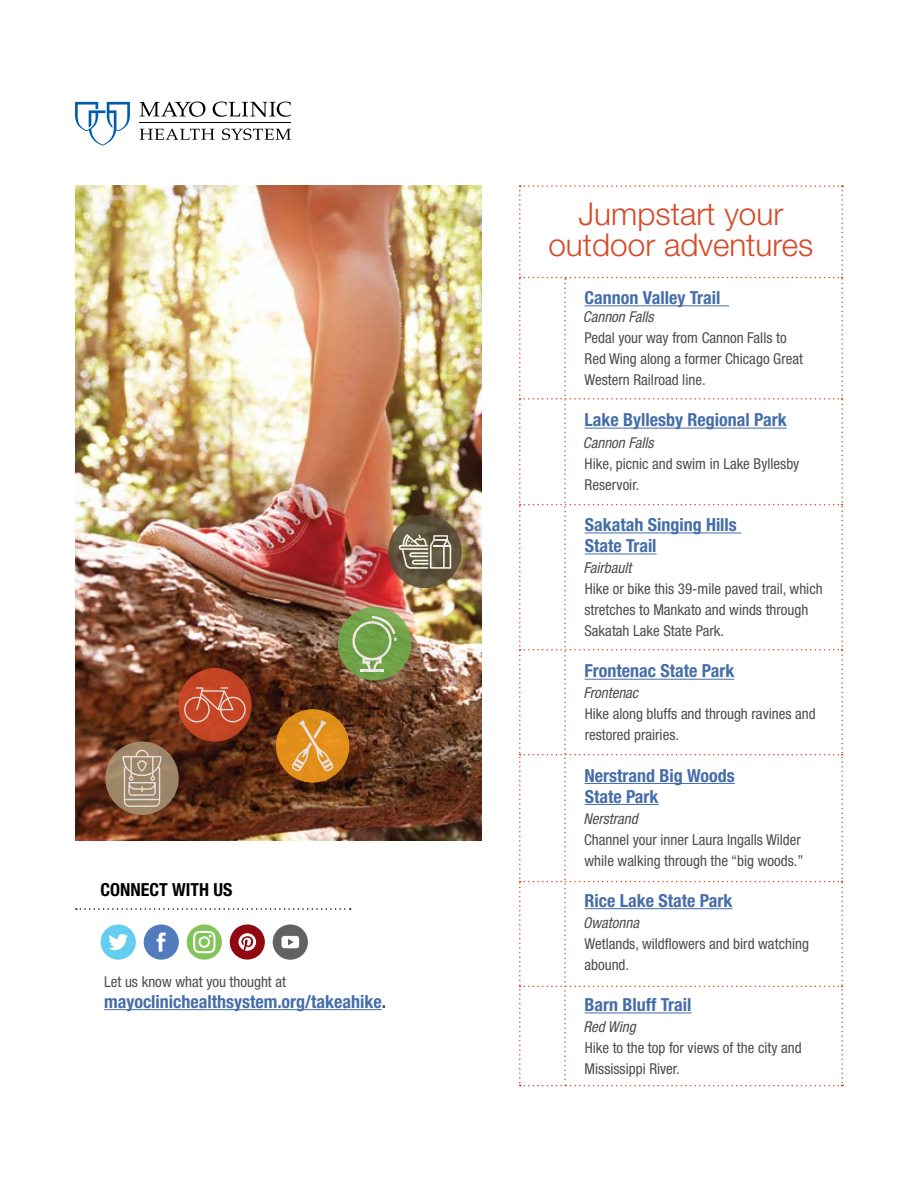
<style>
.page{position:relative;width:918px;height:1188px;background:#fff}
.page>*{position:absolute;margin:0;border:0;box-sizing:border-box;transform-origin:0 0}
.t1{font:300 31.5px/31.8px "Helvetica Neue LT Std";color:#d64a28;text-align:center}
.t2{font:700 condensed 18px/21px "Helvetica Neue LT Std";color:#456da9}
.t3{font:700 condensed 18px "Helvetica Neue LT Std";color:#000}
.t4{font:condensed 15px/21px "Helvetica Neue LT Std";color:#4d4d4f}
.t5{font:italic condensed 15px "Helvetica Neue LT Std";color:#4d4d4f}
.s1{color:#4d4d4f}
</style>
<div class="page">
<svg style="left:75px;top:102px;width:55px;height:44px"></svg>
<svg style="left:213px;top:102px;width:78px;height:15px"></svg>
<svg style="left:140px;top:102px;width:65px;height:15px"></svg>
<svg style="left:140px;top:129px;width:75px;height:11px"></svg>
<svg style="left:222px;top:128px;width:69px;height:12px"></svg>
<hr style="left:140px;top:122px;width:151px;height:1px;background:#000">
<svg style="left:519px;top:185px;width:324px;height:901px"></svg>
<img style="left:75px;top:185px;width:407px;height:656px">
<svg style="left:105px;top:742px;width:74px;height:73px;background:#9d8467"></svg>
<svg style="left:123px;top:750px;width:38px;height:57px;background:#b29f8a"></svg>
<svg style="left:178px;top:668px;width:74px;height:74px;background:#bf4324"></svg>
<svg style="left:184px;top:687px;width:62px;height:35px;background:#ca5f44"></svg>
<div style="left:276px;top:709px;width:73px;height:74px;background:#e28f19;border-radius:50%"></div>
<svg style="left:292px;top:720px;width:42px;height:52px"></svg>
<svg style="left:338px;top:607px;width:73px;height:73px;background:#74a44c"></svg>
<svg style="left:352px;top:616px;width:45px;height:55px;background:#88af66"></svg>
<svg style="left:388px;top:515px;width:74px;height:73px;background:#5f533d"></svg>
<svg style="left:399px;top:534px;width:52px;height:35px;background:#918a77"></svg>
<hr style="left:104px;top:1009px;width:278px;height:1px;background:#456da9">
<svg style="left:76px;top:908px;width:275px;height:2px"></svg>
<div style="left:101px;top:924px;width:35px;height:36px;background:#65cdf0;border-radius:50%"></div>
<svg style="left:108px;top:934px;width:20px;height:16px"></svg>
<div style="left:144px;top:924px;width:35px;height:36px;background:#517cbe;border-radius:50%"></div>
<svg style="left:157px;top:933px;width:9px;height:19px"></svg>
<div style="left:187px;top:924px;width:35px;height:36px;background:#82c55b;border-radius:50%"></div>
<svg style="left:193px;top:931px;width:22px;height:22px"></svg>
<div style="left:230px;top:924px;width:35px;height:36px;background:#910811;border-radius:50%"></div>
<svg style="left:239px;top:933px;width:17px;height:18px"></svg>
<div style="left:273px;top:924px;width:35px;height:36px;background:#606264;border-radius:50%"></div>
<svg style="left:282px;top:936px;width:17px;height:12px"></svg>
<p class="t3" style="left:101px;top:879px;width:133px">CONNECT WITH US</p>
<p class="t4" style="left:104px;top:971px;width:183px">Let us know what you thought at</p>
<p class="t2" style="left:104px;top:991px;width:284px">mayoclinichealthsystem.org/takeahike<span class="s1">.</span></p>
<h1 class="t1" style="left:548px;top:197px;width:266px">Jumpstart your outdoor adventures</h1>
<p class="t2" style="left:585px;top:287px;width:137px">Cannon Valley Trail</p>
<p class="t5" style="left:583px;top:308px;width:72px">Cannon Falls</p>
<p class="t4" style="left:585px;top:327px;width:220px">Pedal your way from Cannon Falls to<br>Red Wing along a former Chicago Great<br>Western Railroad line.</p>
<p class="t2" style="left:585px;top:409px;width:204px">Lake Byllesby Regional Park</p>
<p class="t5" style="left:583px;top:434px;width:72px">Cannon Falls</p>
<p class="t4" style="left:585px;top:453px;width:216px">Hike, picnic and swim in Lake Byllesby<br>Reservoir.</p>
<p class="t2" style="left:585px;top:514px;width:154px">Sakatah Singing Hills<br>State Trail</p>
<p class="t5" style="left:583px;top:559px;width:50px">Fairbault</p>
<p class="t4" style="left:584px;top:578px;width:240px">Hike or bike this 39-mile paved trail, which stretches to Mankato and winds through<br>Sakatah Lake State Park.</p>
<p class="t2" style="left:585px;top:660px;width:151px">Frontenac State Park</p>
<p class="t5" style="left:583px;top:684px;width:56px">Frontenac</p>
<p class="t4" style="left:585px;top:704px;width:233px">Hike along bluffs and through ravines and restored prairies.</p>
<p class="t2" style="left:585px;top:765px;width:152px">Nerstrand Big Woods<br>State Park</p>
<p class="t5" style="left:583px;top:810px;width:56px">Nerstrand</p>
<p class="t4" style="left:584px;top:829px;width:221px">Channel your inner Laura Ingalls Wilder while walking through the “big woods.”</p>
<p class="t2" style="left:585px;top:890px;width:149px">Rice Lake State Park</p>
<p class="t5" style="left:583px;top:914px;width:57px">Owatonna</p>
<p class="t4" style="left:584px;top:933px;width:226px">Wetlands, wildflowers and bird watching abound.</p>
<p class="t2" style="left:585px;top:994px;width:108px">Barn Bluff Trail</p>
<p class="t5" style="left:583px;top:1018px;width:54px">Red Wing</p>
<p class="t4" style="left:585px;top:1037px;width:219px">Hike to the top for views of the city and<br>Mississippi River.</p>
</div>
